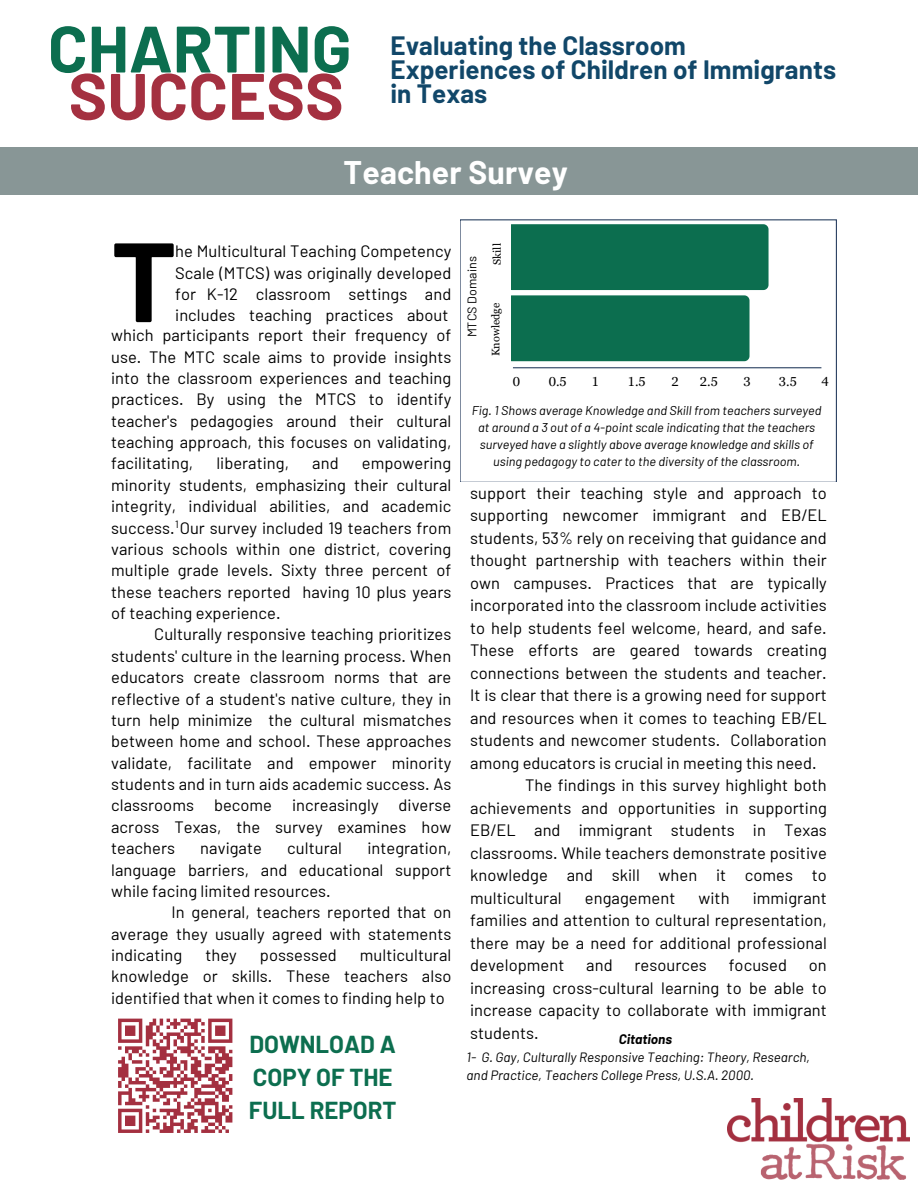
<style>
.page{position:relative;width:918px;height:1188px;background:#fff}
.page>*{position:absolute;margin:0;border:0;box-sizing:border-box;transform-origin:0 0}
.t1{font:700 112.5px "Barlow";color:#000}
.t2{font:700 65.4px "Barlow";color:#0c6e4f}
.t3{font:700 65.4px "Barlow";color:#a43040}
.t4{font:700 31.95px "Barlow";letter-spacing:.005em;color:#fff}
.t5{font:700 25.95px/24.5px "Barlow";letter-spacing:.005em;color:#114769}
.t6{font:700 24px/32.7px "Barlow";color:#0c6e4f}
.t7{font:16.5px/21.3px "Barlow";letter-spacing:.005em;color:#000;text-align:justify}
.t8{font:italic 13.5px/18px "Barlow";color:#000}
.t9{font:13.05px "Georgia Pro";color:#000}
.t10{font:italic 12.75px/17px "Barlow";color:#000;text-align:center}
.t11{font:12.45px "Barlow";letter-spacing:.005em;color:#000}
.t12{font:10.95px "Georgia Pro";color:#000}
.t13{font:10.5px "Barlow";color:#000}
.s1{font-weight:700}
</style>
<div class="page">
<div style="left:0;top:147px;width:918px;height:48px;background:#889696"></div>
<img style="left:727px;top:1098px;width:182px;height:81px">
<svg style="left:118px;top:1018px;width:115px;height:115px"></svg>
<hr style="left:513px;top:367px;width:308px;height:1px;background:#2b4162">
<svg style="left:512px;top:224px;width:257px;height:137px;background:#1f795c"></svg>
<h1 class="t2" style="left:48px;top:7px;width:305px">CHARTING</h1>
<h4 class="t3" style="left:69px;top:54px;width:277px">SUCCESS</h4>
<h1 class="t5" style="left:390px;top:32px;width:447px">Evaluating the Classroom<br>Experiences of Children of Immigrants in Texas</h1>
<h2 class="t4" style="left:344px;top:152px;width:226px">Teacher Survey</h2>
<p class="t1" style="left:111px;top:210px;width:67px">T</p>
<p class="t7" style="left:175px;top:240px;width:278px">he Multicultural Teaching Competency Scale (MTCS) was originally developed for K-12 classroom settings and includes teaching practices about</p>
<h3 class="t7" style="left:111px;top:324px;width:342px">which participants report their frequency of use. The MTC scale aims to provide insights into the classroom experiences and teaching practices. By using the MTCS to identify teacher's pedagogies around their cultural teaching approach, this focuses on validating, facilitating,</h3>
<h3 class="t7" style="left:216px;top:452px;width:74px">liberating,</h3>
<h3 class="t7" style="left:312px;top:452px;width:28px">and</h3>
<h3 class="t7" style="left:362px;top:452px;width:91px">empowering</h3>
<h3 class="t7" style="left:111px;top:474px;width:342px">minority students, emphasizing their cultural</h3>
<h3 class="t7" style="left:111px;top:495px;width:342px">integrity, individual abilities, and academic</h3>
<h3 class="t7" style="left:111px;top:516px;width:342px">success. Our survey included 19 teachers from</h3>
<h3 class="t7" style="left:111px;top:538px;width:342px">various schools within one district, covering</h3>
<h3 class="t7" style="left:111px;top:559px;width:342px">multiple grade levels. Sixty three percent of</h3>
<h3 class="t7" style="left:111px;top:580px;width:342px">these teachers reported having 10 plus years</h3>
<h3 class="t7" style="left:111px;top:602px;width:171px">of teaching experience.</h3>
<h3 class="t7" style="left:154px;top:623px;width:299px">Culturally responsive teaching prioritizes</h3>
<h3 class="t7" style="left:111px;top:645px;width:342px">students' culture in the learning process. When</h3>
<h3 class="t7" style="left:111px;top:666px;width:342px">educators create classroom norms that are</h3>
<h3 class="t7" style="left:111px;top:687px;width:342px">reflective of a student's native culture, they in</h3>
<h3 class="t7" style="left:111px;top:709px;width:342px">turn help minimize the cultural mismatches</h3>
<h3 class="t7" style="left:111px;top:730px;width:342px">between home and school. These approaches</h3>
<h3 class="t7" style="left:111px;top:751px;width:342px">validate, facilitate and empower minority</h3>
<h3 class="t7" style="left:111px;top:773px;width:342px">students and in turn aids academic success. As</h3>
<h3 class="t7" style="left:111px;top:794px;width:342px">classrooms become increasingly diverse</h3>
<h3 class="t7" style="left:111px;top:816px;width:342px">across Texas, the survey examines how</h3>
<h3 class="t7" style="left:111px;top:837px;width:65px">teachers</h3>
<h3 class="t7" style="left:200px;top:837px;width:63px">navigate</h3>
<h3 class="t7" style="left:287px;top:837px;width:56px">cultural</h3>
<h3 class="t7" style="left:367px;top:837px;width:85px">integration,</h3>
<h3 class="t7" style="left:111px;top:858px;width:342px">language barriers, and educational support</h3>
<h3 class="t7" style="left:111px;top:880px;width:221px">while facing limited resources.</h3>
<h3 class="t7" style="left:171px;top:901px;width:281px">In general, teachers reported that on</h3>
<h3 class="t7" style="left:111px;top:922px;width:342px">average they usually agreed with statements</h3>
<h3 class="t7" style="left:111px;top:944px;width:73px">indicating</h3>
<h3 class="t7" style="left:205px;top:944px;width:33px">they</h3>
<h3 class="t7" style="left:260px;top:944px;width:78px">possessed</h3>
<h6 class="t13" style="left:175px;top:517px;width:5px">1</h6>
<h3 class="t7" style="left:111px;top:944px;width:342px;text-indent:249px">multicultural knowledge or skills. These teachers also identified that when it comes to finding help to</h3>
<h5 class="t6" style="left:249px;top:1027px;width:149px">DOWNLOAD A<br>COPY OF THE<br>FULL REPORT</h5>
<p class="t11" style="left:464px;top:337px;width:83px;rotate:-90deg">MTCS Domains</p>
<h6 class="t12" style="left:491px;top:265px;width:23px;rotate:-90deg">Skill</h6>
<p class="t12" style="left:490px;top:356px;width:55px;rotate:-90deg">Knowledge</p>
<p class="t9" style="left:513px;top:374px;width:9px">0</p>
<p class="t9" style="left:549px;top:374px;width:20px">0.5</p>
<p class="t9" style="left:592px;top:374px;width:9px">1</p>
<p class="t9" style="left:628px;top:374px;width:20px">1.5</p>
<h6 class="t9" style="left:671px;top:374px;width:9px">2</h6>
<p class="t9" style="left:700px;top:374px;width:20px">2.5</p>
<h6 class="t9" style="left:744px;top:374px;width:9px">3</h6>
<p class="t9" style="left:779px;top:374px;width:20px">3.5</p>
<h6 class="t9" style="left:821px;top:374px;width:9px">4</h6>
<p class="t10" style="left:472px;top:401px;width:351px">Fig. 1 Shows average Knowledge and Skill from teachers surveyed at around a 3 out of a 4-point scale indicating that the teachers surveyed have a slightly above average knowledge and skills of using pedagogy to cater to the diversity of the classroom.</p>
<h5 class="t7" style="left:470px;top:481px;width:358px">support their teaching style and approach to</h5>
<h5 class="t7" style="left:470px;top:504px;width:358px">supporting newcomer immigrant and EB/EL</h5>
<h5 class="t7" style="left:470px;top:526px;width:358px">students, 53% rely on receiving that guidance and</h5>
<h5 class="t7" style="left:470px;top:549px;width:358px">thought partnership with teachers within their</h5>
<h5 class="t7" style="left:470px;top:571px;width:358px">own campuses. Practices that are typically</h5>
<h5 class="t7" style="left:470px;top:594px;width:358px">incorporated into the classroom include activities</h5>
<h5 class="t7" style="left:470px;top:616px;width:358px">to help students feel welcome, heard, and safe.</h5>
<h5 class="t7" style="left:470px;top:639px;width:358px">These efforts are geared towards creating</h5>
<h5 class="t7" style="left:470px;top:661px;width:358px">connections between the students and teacher.</h5>
<h5 class="t7" style="left:470px;top:684px;width:358px">It is clear that there is a growing need for support</h5>
<h5 class="t7" style="left:470px;top:706px;width:358px">and resources when it comes to teaching EB/EL</h5>
<h5 class="t7" style="left:470px;top:729px;width:358px">students and newcomer students. Collaboration</h5>
<h5 class="t7" style="left:470px;top:751px;width:348px">among educators is crucial in meeting this need.</h5>
<h5 class="t7" style="left:525px;top:774px;width:303px">The findings in this survey highlight both</h5>
<h5 class="t7" style="left:470px;top:796px;width:358px">achievements and opportunities in supporting</h5>
<h5 class="t7" style="left:470px;top:819px;width:358px">EB/EL and immigrant students in Texas</h5>
<h5 class="t7" style="left:470px;top:841px;width:358px">classrooms. While teachers demonstrate positive</h5>
<h5 class="t7" style="left:470px;top:864px;width:358px">knowledge and skill when it comes to</h5>
<h5 class="t7" style="left:470px;top:886px;width:93px">multicultural</h5>
<h5 class="t7" style="left:585px;top:886px;width:92px">engagement</h5>
<h5 class="t7" style="left:699px;top:886px;width:33px">with</h5>
<h5 class="t7" style="left:470px;top:886px;width:358px;line-height:22.5px;text-indent:283px">immigrant families and attention to cultural representation, there may be a need for additional professional development</h5>
<h5 class="t7" style="left:586px;top:954px;width:28px">and</h5>
<h5 class="t7" style="left:634px;top:954px;width:74px">resources</h5>
<h5 class="t7" style="left:729px;top:954px;width:60px">focused</h5>
<h5 class="t7" style="left:470px;top:953px;width:358px;line-height:22.5px;text-indent:339px">on increasing cross-cultural learning to be able to increase capacity to collaborate with immigrant students.</h5>
<p class="t8" style="left:467px;top:1030px;width:345px;text-indent:152px"><span class="s1">Citations<br></span>1- G. Gay, Culturally Responsive Teaching: Theory, Research, and Practice, Teachers College Press, U.S.A. 2000.</p>
</div>
